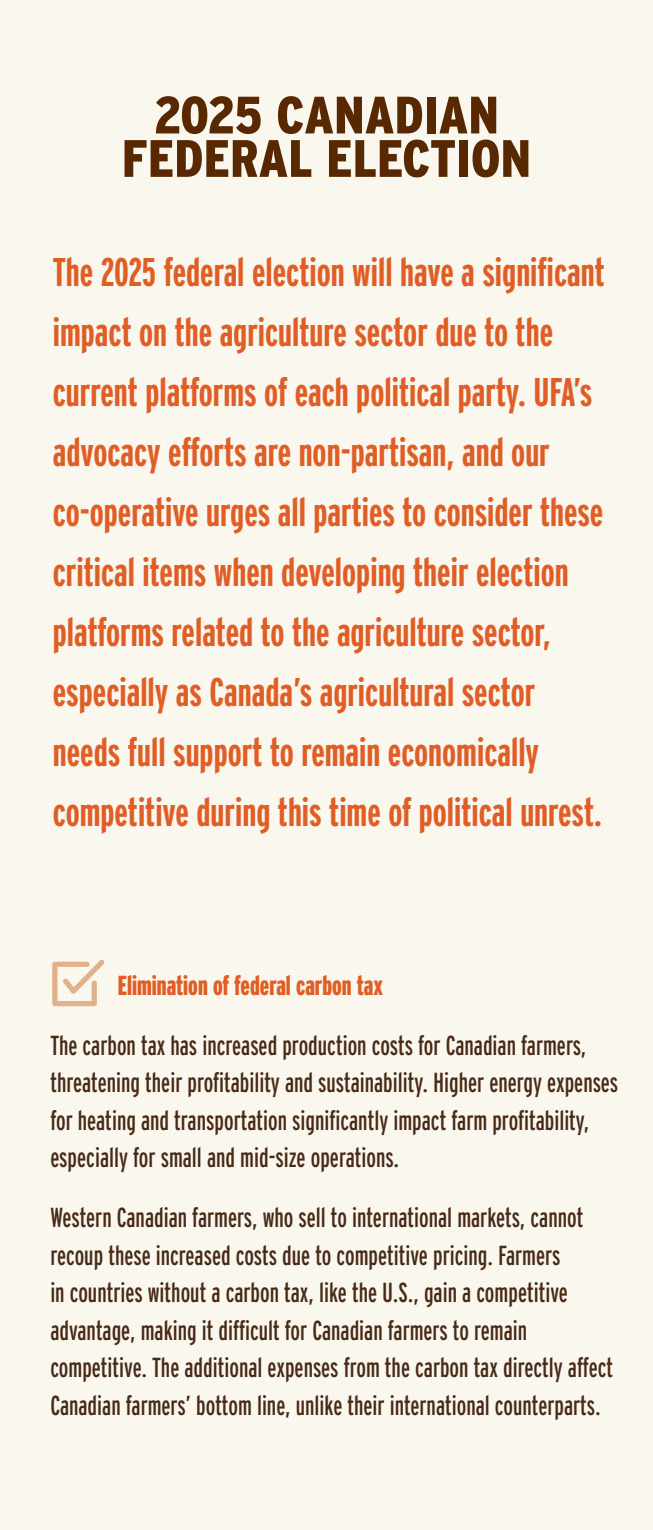
<style>
.page{position:relative;width:653px;height:1530px;background:#fff}
.page>*{position:absolute;margin:0;border:0;box-sizing:border-box;transform-origin:0 0}
.t1{font:900 condensed 52.5px/43.5px "Interstate";color:#582900;text-align:center}
.t2{font:700 extra-condensed 40px/60px "Interstate";color:#e05e25}
.t3{font:extra-condensed 27.5px/37.5px "Interstate";color:#482a16}
.t4{font:900 extra-condensed 27.5px "Interstate";color:#e05e25}
</style>
<div class="page">
<div style="left:0;top:0;width:652px;height:1530px;background:#faf7ef"></div>
<svg style="left:52px;top:960px;width:52px;height:46px"></svg>
<h1 class="t1" style="left:122px;top:93px;width:410px">2025 CANADIAN<br>FEDERAL ELECTION</h1>
<p class="t2" style="left:53px;top:242px;width:553px">The 2025 federal election will have a significant impact on the agriculture sector due to the current platforms of each political party. UFA’s advocacy efforts are non-partisan, and our co-operative urges all parties to consider these critical items when developing their election platforms related to the agriculture sector, especially as Canada’s agricultural sector needs full support to remain economically competitive during this time of political unrest.</p>
<p class="t4" style="left:118px;top:970px;width:266px">Elimination of federal carbon tax</p>
<p class="t3" style="left:50px;top:1026px;width:569px">The carbon tax has increased production costs for Canadian farmers, threatening their profitability and sustainability. Higher energy expenses for heating and transportation significantly impact farm profitability, especially for small and mid-size operations.</p>
<p class="t3" style="left:50px;top:1199px;width:564px">Western Canadian farmers, who sell to international markets, cannot recoup these increased costs due to competitive pricing. Farmers<br>in countries without a carbon tax, like the U.S., gain a competitive advantage, making it difficult for Canadian farmers to remain competitive. The additional expenses from the carbon tax directly affect Canadian farmers’ bottom line, unlike their international counterparts.</p>
</div>
